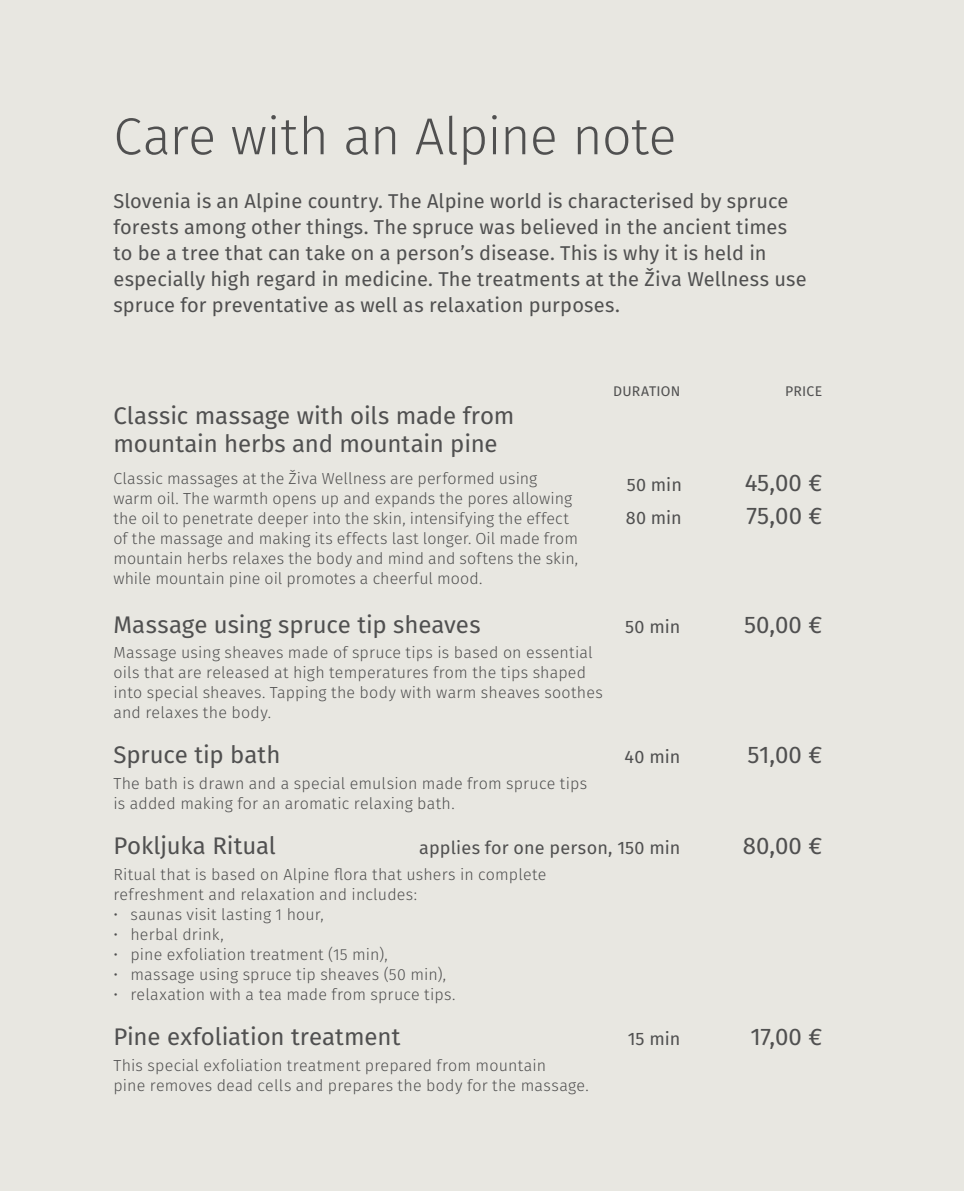
<style>
.page{position:relative;width:964px;height:1191px;background:#e8e7e1}
.page>*{position:absolute;margin:0;border:0;box-sizing:border-box;transform-origin:0 0}
.t1{font:300 52px "Fira Sans";letter-spacing:-.01em;color:#58595b}
.t2{font:24px/28px "Fira Sans";letter-spacing:-.005em;color:#58595b}
.t3{font:20px/26px "Fira Sans";letter-spacing:.005em;color:#58595b}
.t4{font:18px/33.6px "Fira Sans";letter-spacing:.005em;color:#58595b}
.t5{font:300 16px/20px "Fira Sans";letter-spacing:.01em;color:#58595b}
.t6{font:14px "Fira Sans";letter-spacing:.02em;color:#58595b}
</style>
<div class="page">
<h1 class="t1" style="left:113px;top:100px;width:564px">Care with an Alpine note</h1>
<p class="t3" style="left:113px;top:190px;width:695px">Slovenia is an Alpine country. The Alpine world is characterised by spruce forests among other things. The spruce was believed in the ancient times to be a tree that can take on a person’s disease. This is why it is held in especially high regard in medicine. The treatments at the Živa Wellness use spruce for preventative as well as relaxation purposes.</p>
<p class="t6" style="left:613px;top:382px;width:69px">DURATION</p>
<p class="t6" style="left:785px;top:382px;width:39px">PRICE</p>
<h2 class="t2" style="left:113px;top:404px;width:402px">Classic massage with oils made from mountain herbs and mountain pine</h2>
<p class="t5" style="left:113px;top:470px;width:466px">Classic massages at the Živa Wellness are performed using warm oil. The warmth opens up and expands the pores allowing the oil to penetrate deeper into the skin, intensifying the effect of the massage and making its effects last longer. Oil made from mountain herbs relaxes the body and mind and softens the skin, while mountain pine oil promotes a cheerful mood.</p>
<p class="t4" style="left:626px;top:469px;width:58px">50 min<br>80 min</p>
<h2 class="t2" style="left:745px;top:467px;width:79px;line-height:33.6px">45,00 €<br>75,00 €</h2>
<h2 class="t2" style="left:113px;top:612px;width:369px">Massage using spruce tip sheaves</h2>
<p class="t4" style="left:625px;top:611px;width:57px">50 min</p>
<h2 class="t2" style="left:744px;top:612px;width:80px">50,00 €</h2>
<p class="t5" style="left:113px;top:644px;width:491px">Massage using sheaves made of spruce tips is based on essential oils that are released at high temperatures from the tips shaped into special sheaves. Tapping the body with warm sheaves soothes and relaxes the body.</p>
<h2 class="t2" style="left:113px;top:743px;width:169px">Spruce tip bath</h2>
<p class="t4" style="left:624px;top:741px;width:57px">40 min</p>
<h2 class="t2" style="left:747px;top:743px;width:76px">51,00 €</h2>
<p class="t5" style="left:113px;top:774px;width:475px">The bath is drawn and a special emulsion made from spruce tips is added making for an aromatic relaxing bath.</p>
<h2 class="t2" style="left:113px;top:833px;width:164px">Pokljuka Ritual</h2>
<p class="t4" style="left:419px;top:832px;width:263px">applies for one person, 150 min</p>
<h2 class="t2" style="left:743px;top:833px;width:81px">80,00 €</h2>
<p class="t5" style="left:113px;top:865px;width:434px">Ritual that is based on Alpine flora that ushers in complete refreshment and relaxation and includes:</p>
<p class="t5" style="left:113px;top:905px;width:212px">• saunas visit lasting 1 hour,</p>
<p class="t5" style="left:113px;top:925px;width:112px">• herbal drink,</p>
<p class="t5" style="left:113px;top:945px;width:276px">• pine exfoliation treatment (15 min),</p>
<p class="t5" style="left:113px;top:965px;width:334px">• massage using spruce tip sheaves (50 min),</p>
<p class="t5" style="left:113px;top:985px;width:343px">• relaxation with a tea made from spruce tips.</p>
<h2 class="t2" style="left:113px;top:1024px;width:288px">Pine exfoliation treatment</h2>
<p class="t4" style="left:628px;top:1023px;width:54px">15 min</p>
<h2 class="t2" style="left:750px;top:1024px;width:73px">17,00 €</h2>
<p class="t5" style="left:113px;top:1056px;width:477px">This special exfoliation treatment prepared from mountain<br>pine removes dead cells and prepares the body for the massage.</p>
</div>
